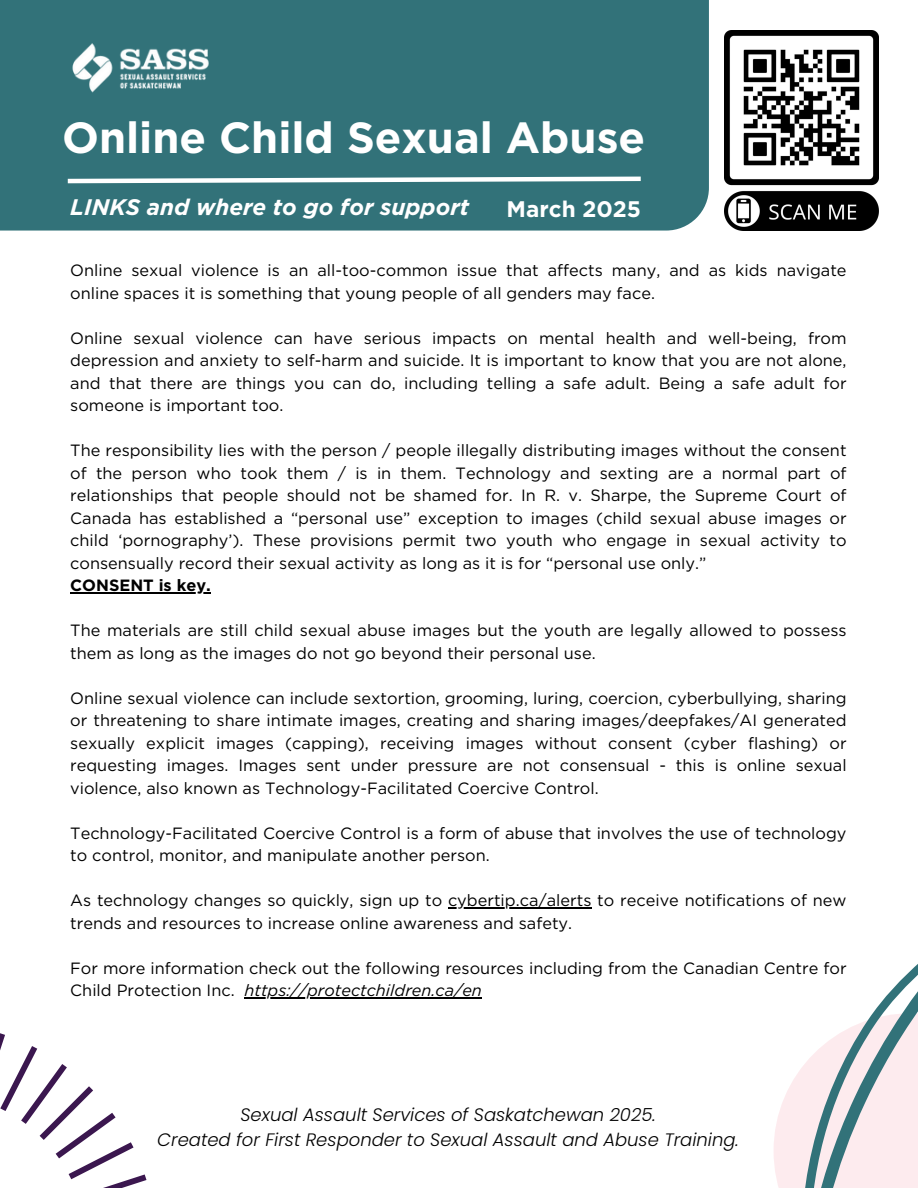
<style>
.page{position:relative;width:918px;height:1188px;background:#fff}
.page>*{position:absolute;margin:0;border:0;box-sizing:border-box;transform-origin:0 0}
.t1{font:700 43.5px "Gotham";color:#fff}
.t2{font:italic 700 22.5px "Gotham";color:#fff}
.t3{font:700 22.5px "Gotham";color:#fff}
.t4{font:italic 300 18px "Poppins";color:#000}
.t5{font:16.35px/22.5px "Gotham";color:#000}
.t6{font:italic 16.35px "Gotham";color:#000}
.t7{font:700 16.35px "Gotham";color:#000}
</style>
<div class="page">
<div style="left:0;top:0;width:709px;height:231px;background:#327279"></div>
<div style="left:774px;top:1013px;width:144px;height:175px;background:linear-gradient(to bottom,#fff,#fde6ea)"></div>
<svg style="left:793px;top:964px;width:125px;height:224px;fill:#fdebee"></svg>
<svg style="left:0;top:1033px;width:147px;height:155px"></svg>
<svg style="left:67px;top:176px;width:574px;height:8px"></svg>
<img style="left:724px;top:30px;width:154px;height:201px">
<img style="left:72px;top:43px;width:137px;height:50px">
<hr style="left:70px;top:592px;width:141px;height:1px;background:#000">
<hr style="left:448px;top:907px;width:144px;height:1px;background:#000">
<hr style="left:245px;top:997px;width:237px;height:1px;background:#000">
<p class="t1" style="left:62px;top:111px;width:585px">Online Child Sexual Abuse</p>
<p class="t2" style="left:70px;top:194px;width:400px">LINKS and where to go for support</p>
<p class="t3" style="left:507px;top:195px;width:136px">March 2025</p>
<p class="t5" style="left:70px;top:259px;width:778px">Online sexual violence is an all-too-common issue that affects many, and as kids navigate online spaces it is something that young people of all genders may face.</p>
<h1 class="t5" style="left:70px;top:327px;width:778px;text-align:justify">Online sexual violence can have serious impacts on mental health and well-being, from depression and anxiety to self-harm and suicide. It is important to know that you are not alone, and that there are things you can do, including telling a safe adult. Being a safe adult for someone is important too.</h1>
<h2 class="t5" style="left:70px;top:439px;width:778px;text-align:justify">The responsibility lies with the person / people illegally distributing images without the consent of the person who took them / is in them. Technology and sexting are a normal part of relationships that people should not be shamed for. In R. v. Sharpe, the Supreme Court of Canada has established a “personal use” exception to images (child sexual abuse images or child ‘pornography’). These provisions permit two youth who engage in sexual activity to consensually record their sexual activity as long as it is for “personal use only.”</h2>
<p class="t7" style="left:70px;top:575px;width:142px">CONSENT is key.</p>
<p class="t5" style="left:70px;top:619px;width:778px">The materials are still child sexual abuse images but the youth are legally allowed to possess them as long as the images do not go beyond their personal use.</p>
<p class="t5" style="left:70px;top:687px;width:778px;text-align:justify">Online sexual violence can include sextortion, grooming, luring, coercion, cyberbullying, sharing or threatening to share intimate images, creating and sharing images/deepfakes/AI generated sexually explicit images (capping), receiving images without consent (cyber flashing) or requesting images. Images sent under pressure are not consensual - this is online sexual violence, also known as Technology-Facilitated Coercive Control.</p>
<p class="t5" style="left:70px;top:822px;width:778px">Technology-Facilitated Coercive Control is a form of abuse that involves the use of technology to control, monitor, and manipulate another person.</p>
<p class="t5" style="left:70px;top:889px;width:778px">As technology changes so quickly, sign up to cybertip.ca/alerts to receive notifications of new</p>
<p class="t5" style="left:70px;top:912px;width:504px">trends and resources to increase online awareness and safety.</p>
<p class="t5" style="left:70px;top:957px;width:778px">For more information check out the following resources including from the Canadian Centre for</p>
<p class="t5" style="left:70px;top:979px;width:166px">Child Protection Inc.</p>
<p class="t6" style="left:245px;top:980px;width:239px">https://protectchildren.ca/en</p>
<p class="t4" style="left:240px;top:1102px;width:417px">Sexual Assault Services of Saskatchewan 2025.</p>
<p class="t4" style="left:157px;top:1127px;width:583px">Created for First Responder to Sexual Assault and Abuse Training.</p>
</div>
